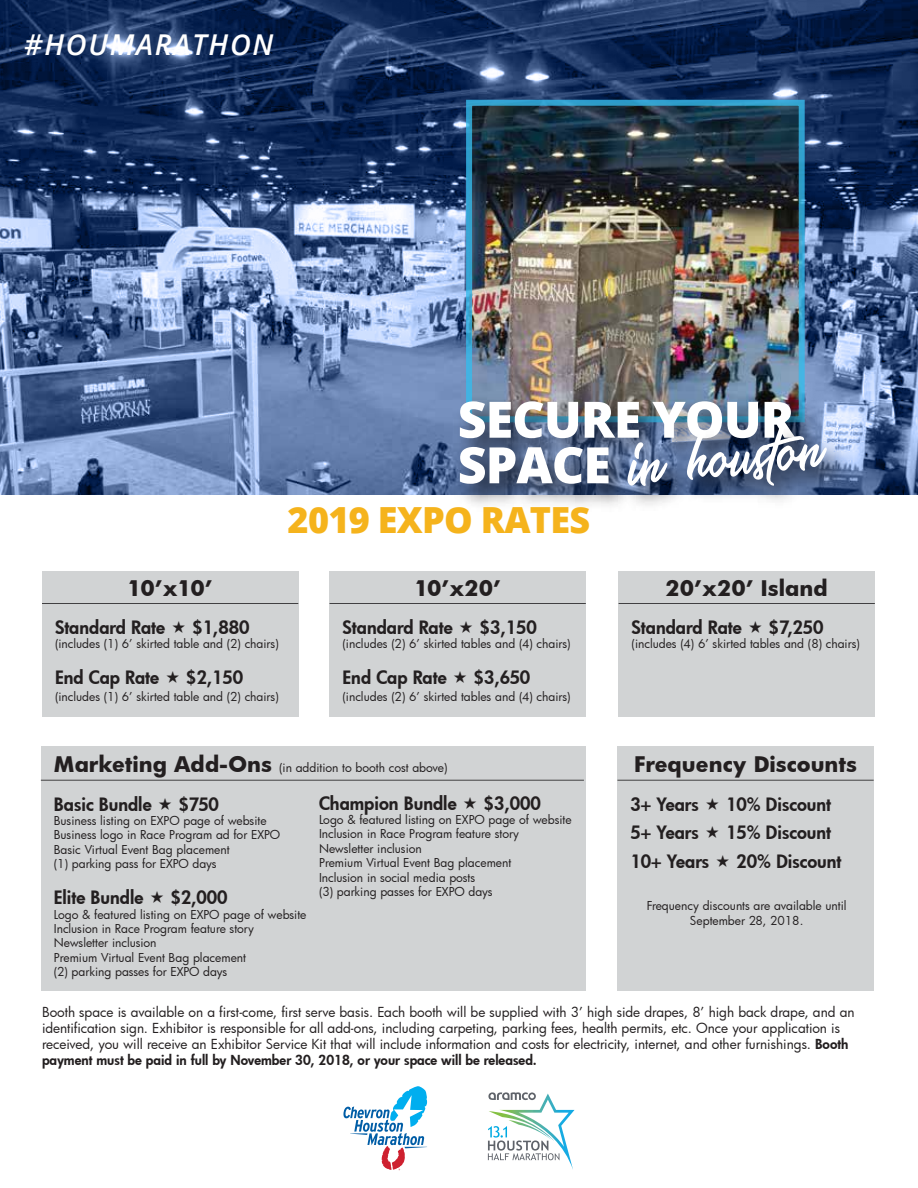
<style>
.page{position:relative;width:918px;height:1188px;background:#fff}
.page>*{position:absolute;margin:0;border:0;box-sizing:border-box;transform-origin:0 0}
.t1{font:61.2px "Saltery";color:#fff;scale:.95 1}
.t2{font:800 50.25px/45.6px "Open Sans";letter-spacing:-.02em;color:#fff}
.t3{font:800 36px "Open Sans";letter-spacing:-.02em;color:#f5b31c}
.t4{font:italic 600 28.65px "Open Sans";letter-spacing:.06em;color:#fff}
.t5{font:700 21px "Futura";color:#231f20}
.t6{font:800 18px "Futura";color:#231f20}
.t7{font:13.5px/16.2px "Futura";color:#231f20}
.t8{font:12px/14.4px "Futura";color:#231f20}
.s1{font-weight:700;font-size:21px}
.s2{font-weight:800}
</style>
<div class="page">
<div style="left:41px;top:746px;width:544px;height:245px;background:#d1d3d4"></div>
<div style="left:618px;top:746px;width:256px;height:245px;background:#d1d3d4"></div>
<hr style="left:41px;top:780px;width:543px;height:1px;background:#414042">
<hr style="left:617px;top:780px;width:257px;height:1px;background:#414042">
<svg style="left:343px;top:1086px;width:84px;height:84px"></svg>
<img style="left:500px;top:1094px;width:75px;height:75px">
<img style="left:489px;top:1111px;width:65px;height:15px">
<img style="left:508px;top:1120px;width:43px;height:6px">
<svg style="left:488px;top:1126px;width:71px;height:34px"></svg>
<svg style="left:488px;top:1092px;width:48px;height:8px"></svg>
<div style="left:42px;top:572px;width:256px;height:145px;background:#d1d3d4"></div>
<div style="left:330px;top:572px;width:256px;height:145px;background:#d1d3d4"></div>
<div style="left:619px;top:572px;width:256px;height:145px;background:#d1d3d4"></div>
<hr style="left:42px;top:603px;width:256px;height:1px;background:#414042">
<hr style="left:330px;top:603px;width:256px;height:1px;background:#414042">
<hr style="left:619px;top:603px;width:256px;height:1px;background:#414042">
<img style="left:0;top:0;width:918px;height:494px">
<div style="left:466px;top:100px;width:339px;height:322px;border:6px solid #36bbec"></div>
<img style="left:445px;top:382px;width:383px;height:124px">
<img style="left:611px;top:399px;width:253px;height:107px">
<h3 class="t4" style="left:24px;top:25px;width:251px">#HOUMARATHON</h3>
<h2 class="t2" style="left:458px;top:394px;width:338px">SECURE YOUR<br>SPACE</h2>
<h1 class="t1" style="left:626px;top:417px;width:206px;rotate:-5deg">in houston</h1>
<h3 class="t3" style="left:288px;top:493px;width:304px">2019 EXPO RATES</h3>
<h3 class="t5" style="left:128px;top:573px;width:87px">10’x10’</h3>
<h3 class="t6" style="left:55px;top:615px;width:112px">Standard Rate</h3>
<h3 class="t6" style="left:192px;top:615px;width:59px">$1,880</h3>
<p class="t8" style="left:55px;top:636px;width:225px">(includes (1) 6’ skirted table and (2) chairs)</p>
<h3 class="t6" style="left:55px;top:665px;width:106px">End Cap Rate</h3>
<h3 class="t6" style="left:186px;top:665px;width:58px">$2,150</h3>
<p class="t8" style="left:55px;top:689px;width:225px">(includes (1) 6’ skirted table and (2) chairs)</p>
<h3 class="t5" style="left:414px;top:573px;width:88px">10’x20’</h3>
<h3 class="t6" style="left:343px;top:615px;width:112px">Standard Rate</h3>
<h3 class="t6" style="left:480px;top:615px;width:58px">$3,150</h3>
<p class="t8" style="left:343px;top:636px;width:230px">(includes (2) 6’ skirted tables and (4) chairs)</p>
<h3 class="t6" style="left:343px;top:665px;width:106px">End Cap Rate</h3>
<h3 class="t6" style="left:474px;top:665px;width:58px">$3,650</h3>
<p class="t8" style="left:343px;top:689px;width:230px">(includes (2) 6’ skirted tables and (4) chairs)</p>
<h3 class="t5" style="left:665px;top:573px;width:164px">20’x20’ Island</h3>
<h3 class="t6" style="left:632px;top:615px;width:112px">Standard Rate</h3>
<h3 class="t6" style="left:769px;top:615px;width:56px">$7,250</h3>
<p class="t8" style="left:632px;top:636px;width:230px">(includes (4) 6’ skirted tables and (8) chairs)</p>
<p class="t8" style="left:54px;top:760px;width:395px"><span class="s1">Marketing Add-Ons</span> (in addition to booth cost above)</p>
<h3 class="t6" style="left:54px;top:792px;width:99px">Basic Bundle</h3>
<h3 class="t6" style="left:179px;top:792px;width:42px">$750</h3>
<p class="t8" style="left:54px;top:813px;width:228px">Business listing on EXPO page of website Business logo in Race Program ad for EXPO Basic Virtual Event Bag placement<br>(1) parking pass for EXPO days</p>
<h3 class="t6" style="left:54px;top:885px;width:91px">Elite Bundle</h3>
<h3 class="t6" style="left:171px;top:885px;width:58px">$2,000</h3>
<p class="t8" style="left:54px;top:907px;width:254px">Logo &amp; featured listing on EXPO page of website Inclusion in Race Program feature story Newsletter inclusion<br>Premium Virtual Event Bag placement<br>(2) parking passes for EXPO days</p>
<h3 class="t6" style="left:319px;top:791px;width:139px">Champion Bundle</h3>
<h3 class="t6" style="left:484px;top:791px;width:59px">$3,000</h3>
<p class="t8" style="left:319px;top:812px;width:254px">Logo &amp; featured listing on EXPO page of website Inclusion in Race Program feature story Newsletter inclusion<br>Premium Virtual Event Bag placement<br>Inclusion in social media posts<br>(3) parking passes for EXPO days</p>
<h3 class="t5" style="left:634px;top:750px;width:224px">Frequency Discounts</h3>
<h3 class="t6" style="left:630px;top:792px;width:70px">3+ Years</h3>
<h3 class="t6" style="left:726px;top:792px;width:107px">10% Discount</h3>
<h3 class="t6" style="left:630px;top:820px;width:70px">5+ Years</h3>
<h3 class="t6" style="left:726px;top:820px;width:107px">15% Discount</h3>
<h3 class="t6" style="left:630px;top:849px;width:80px">10+ Years</h3>
<h3 class="t6" style="left:736px;top:849px;width:107px">20% Discount</h3>
<p class="t8" style="left:647px;top:899px;width:201px;text-align:center">Frequency discounts are available until<br>September 28, 2018.</p>
<p class="t7" style="left:42px;top:1004px;width:814px">Booth space is available on a first-come, first serve basis. Each booth will be supplied with 3’ high side drapes, 8’ high back drape, and an identification sign. Exhibitor is responsible for all add-ons, including carpeting, parking fees, health permits, etc. Once your application is received, you will receive an Exhibitor Service Kit that will include information and costs for electricity, internet, and other furnishings. <span class="s2">Booth payment must be paid in full by November 30, 2018, or your space will be released.</span></p>
</div>
